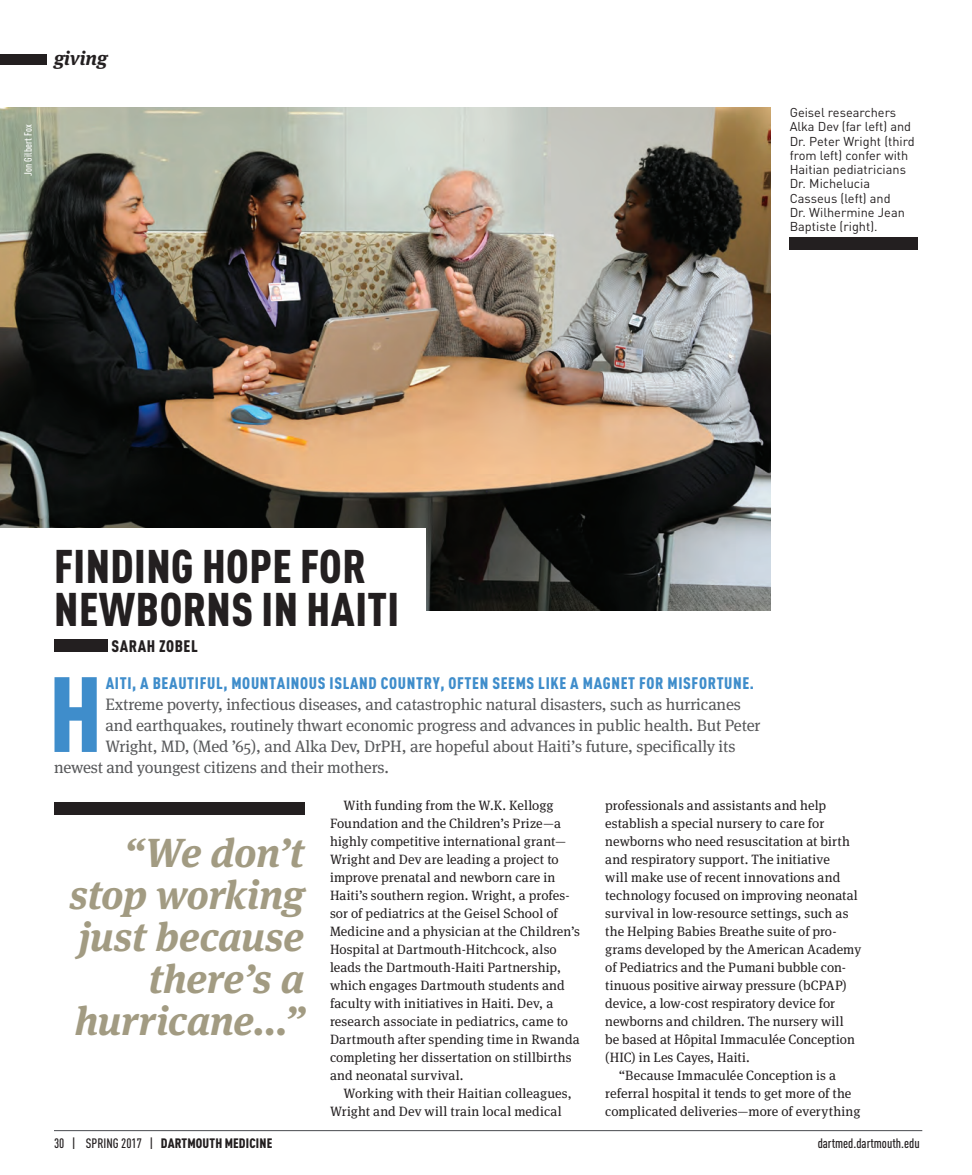
<style>
.page{position:relative;width:972px;height:1175px;background:#fff}
.page>*{position:absolute;margin:0;border:0;box-sizing:border-box;transform-origin:0 0}
.t1{font:900 condensed 105px "DINOT";color:#3f8dcb}
.t2{font:900 condensed 46.5px/43.5px "DINOT";letter-spacing:.01em;color:#231f20}
.t3{font:italic 700 40.5px/42px "Meta Serif";letter-spacing:-.01em;color:#a29b82;text-align:right}
.t4{font:italic 700 19.5px "Meta Serif";color:#231f20}
.t5{font:16.5px "Meta Serif";letter-spacing:-.01em;color:#57585a}
.t6{font:900 condensed 16.5px "DINOT";letter-spacing:.04em;color:#3f8dcb}
.t7{font:900 condensed 16.5px "DINOT";letter-spacing:.035em;color:#231f20}
.t8{font:13.5px/18px "Meta Serif";letter-spacing:.005em;color:#231f20}
.t9{font:900 condensed 13.5px "DINOT";letter-spacing:.01em;color:#231f20}
.t10{font:500 condensed 13.5px "DINOT";color:#231f20}
.t11{font:12.75px/14.2px "DINOT";color:#231f20}
.t12{font:500 condensed 10.5px "DINOT";letter-spacing:.02em;color:#fff}
.s1{font-weight:500}
</style>
<div class="page">
<img style="left:0;top:107px;width:771px;height:504px">
<div style="left:0;top:528px;width:426px;height:129px;background:#fff"></div>
<hr style="left:54px;top:1130px;width:868px;height:1px;background:#474a4e">
<div style="left:0;top:54px;width:46px;height:11px;background:#231f20"></div>
<div style="left:790px;top:237px;width:128px;height:12px;background:#231f20"></div>
<div style="left:54px;top:802px;width:250px;height:12px;background:#231f20"></div>
<div style="left:54px;top:639px;width:54px;height:13px;background:#231f20"></div>
<h3 class="t4" style="left:54px;top:42px;width:55px">giving</h3>
<p class="t12" style="left:22px;top:176px;width:54px;rotate:-90deg">Jon Gilbert Fox</p>
<p class="t11" style="left:790px;top:105px;width:126px">Geisel researchers<br>Alka Dev (far left) and<br>Dr. Peter Wright (third from left) confer with<br>Haitian pediatricians<br>Dr. Michelucia<br>Casseus (left) and<br>Dr. Wilhermine Jean<br>Baptiste (right).</p>
<h2 class="t2" style="left:54px;top:544px;width:347px">FINDING HOPE FOR<br>NEWBORNS IN HAITI</h2>
<p class="t7" style="left:111px;top:635px;width:88px">SARAH ZOBEL</p>
<h1 class="t1" style="left:49px;top:649px;width:55px">H</h1>
<p class="t6" style="left:106px;top:672px;width:650px">AITI, A BEAUTIFUL, MOUNTAINOUS ISLAND COUNTRY, OFTEN SEEMS LIKE A MAGNET FOR MISFORTUNE.</p>
<p class="t5" style="left:106px;top:690px;width:637px">Extreme poverty, infectious diseases, and catastrophic natural disasters, such as hurricanes</p>
<p class="t5" style="left:106px;top:711px;width:656px">and earthquakes, routinely thwart economic progress and advances in public health. But Peter</p>
<p class="t5" style="left:106px;top:732px;width:631px">Wright, MD, (Med ’65), and Alka Dev, DrPH, are hopeful about Haiti’s future, specifically its</p>
<p class="t5" style="left:54px;top:753px;width:336px">newest and youngest citizens and their mothers.</p>
<h3 class="t3" style="left:69px;top:827px;width:236px">“We don’t stop working just because there’s a hurricane...”</h3>
<p class="t8" style="left:330px;top:795px;width:252px;text-indent:14px">With funding from the W.K. Kellogg Foundation and the Children’s Prize—a highly competitive international grant— Wright and Dev are leading a project to improve prenatal and newborn care in Haiti’s southern region. Wright, a profes&shy;sor of pediatrics at the Geisel School of Medicine and a physician at the Children’s Hospital at Dartmouth-Hitchcock, also leads the Dartmouth-Haiti Partnership, which engages Dartmouth students and faculty with initiatives in Haiti. Dev, a research associate in pediatrics, came to Dartmouth after spending time in Rwanda completing her dissertation on stillbirths and neonatal survival.</p>
<p class="t8" style="left:330px;top:1083px;width:243px;text-indent:14px">Working with their Haitian colleagues,<br>Wright and Dev will train local medical</p>
<p class="t8" style="left:605px;top:795px;width:222px">professionals and assistants and help</p>
<p class="t8" style="left:605px;top:813px;width:220px">establish a special nursery to care for</p>
<p class="t8" style="left:605px;top:831px;width:246px">newborns who need resuscitation at birth</p>
<p class="t8" style="left:605px;top:849px;width:226px">and respiratory support. The initiative</p>
<p class="t8" style="left:605px;top:867px;width:237px">will make use of recent innovations and</p>
<p class="t8" style="left:605px;top:885px;width:254px">technology focused on improving neonatal</p>
<p class="t8" style="left:605px;top:903px;width:245px">survival in low-resource settings, such as</p>
<p class="t8" style="left:605px;top:921px;width:233px">the Helping Babies Breathe suite of pro-</p>
<p class="t8" style="left:605px;top:939px;width:257px">grams developed by the American Academy</p>
<p class="t8" style="left:605px;top:957px;width:242px">of Pediatrics and the Pumani bubble con-</p>
<p class="t8" style="left:605px;top:975px;width:243px">tinuous positive airway pressure (bCPAP)</p>
<p class="t8" style="left:605px;top:993px;width:231px">device, a low-cost respiratory device for</p>
<p class="t8" style="left:605px;top:1011px;width:240px">newborns and children. The nursery will</p>
<p class="t8" style="left:605px;top:1029px;width:251px">be based at Hôpital Immaculée Conception</p>
<p class="t8" style="left:605px;top:1047px;width:146px">(HIC) in Les Cayes, Haiti.</p>
<p class="t8" style="left:619px;top:1065px;width:219px">“Because Immaculée Conception is a</p>
<p class="t8" style="left:605px;top:1083px;width:248px">referral hospital it tends to get more of the</p>
<p class="t8" style="left:605px;top:1101px;width:257px">complicated deliveries—more of everything</p>
<p class="t9" style="left:54px;top:1135px;width:220px"><span class="s1">30 | SPRING 2017 |</span> DARTMOUTH MEDICINE</p>
<p class="t10" style="left:818px;top:1134px;width:104px">dartmed.dartmouth.edu</p>
</div>
